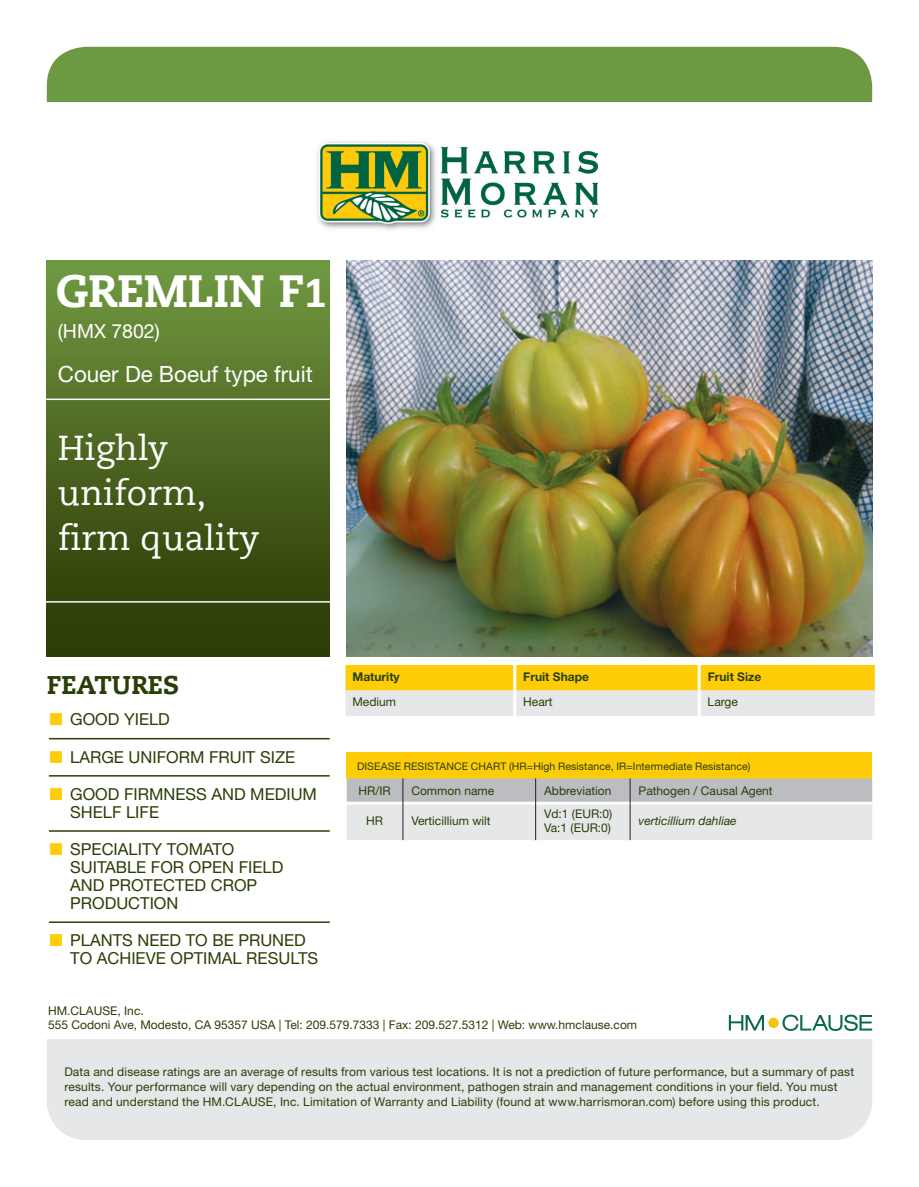
<style>
.page{position:relative;width:919px;height:1187px;background:#fff}
.page>*{position:absolute;margin:0;border:0;box-sizing:border-box;transform-origin:0 0}
.t1{font:45px "Caecilia Heavy Os F";color:#fff}
.t2{font:34.5px/45px "Caecilia Roman Os F";color:#fff}
.t3{font:25.5px "Caecilia Heavy Os F";color:#2b3e07}
.t4{font:22.35px "Helvetica Neue LT Std";color:#fff}
.t5{font:19.5px "Helvetica Neue LT Std";color:#fff}
.t6{font:16.5px/18px "Helvetica Neue LT Std";color:#2b3e07}
.t7{font:12px/15px "Helvetica Neue LT Std";letter-spacing:.01em;color:#2b3e07}
.t8{font:700 12px "Helvetica Neue LT Std";color:#2b3e07}
.t9{font:italic 12px "Helvetica Neue LT Std";color:#2b3e07}
.t10{font:10.5px "Helvetica Neue LT Std";letter-spacing:.01em;color:#2b3e07}
.s1{font-family:"Calibri";font-weight:700}
</style>
<div class="page">
<div style="left:47px;top:1039px;width:825px;height:101px;background:#e6e7e9"></div>
<div style="left:47px;top:47px;width:825px;height:55px;background:#6d9942"></div>
<div style="left:47px;top:261px;width:283px;height:395px;background:linear-gradient(to bottom,#719741,#273602)"></div>
<hr style="left:45px;top:601px;width:291px;height:1px;background:#fff">
<hr style="left:45px;top:398px;width:291px;height:2px;background:#fff">
<svg style="left:345px;top:665px;width:529px;height:51px"></svg>
<hr style="left:513px;top:665px;width:3px;height:25px;background:#fff">
<hr style="left:697px;top:665px;width:3px;height:25px;background:#fff">
<hr style="left:513px;top:690px;width:3px;height:26px;background:#fff">
<hr style="left:697px;top:690px;width:3px;height:26px;background:#fff">
<hr style="left:49px;top:738px;width:281px;height:1px;background:#2b3e07">
<hr style="left:49px;top:775px;width:281px;height:1px;background:#2b3e07">
<hr style="left:49px;top:830px;width:281px;height:1px;background:#2b3e07">
<hr style="left:49px;top:921px;width:281px;height:1px;background:#2b3e07">
<img style="left:347px;top:261px;width:525px;height:395px">
<img style="left:317px;top:141px;width:280px;height:89px">
<svg style="left:728px;top:1015px;width:36px;height:15px"></svg>
<svg style="left:782px;top:1014px;width:90px;height:16px"></svg>
<div style="left:768px;top:1017px;width:10px;height:10px;background:#f3c315;border-radius:50%"></div>
<div style="left:347px;top:751px;width:525px;height:27px;background:#fecd08"></div>
<svg style="left:347px;top:778px;width:525px;height:62px"></svg>
<hr style="left:535px;top:803px;width:1px;height:37px;background:#231f20">
<hr style="left:629px;top:803px;width:1px;height:37px;background:#231f20">
<h1 class="t1" style="left:56px;top:263px;width:273px">GREMLIN F<span class="s1">1</span></h1>
<h3 class="t5" style="left:58px;top:319px;width:103px">(HMX 7802)</h3>
<h3 class="t4" style="left:58px;top:360px;width:256px">Couer De Boeuf type fruit</h3>
<h2 class="t2" style="left:58px;top:426px;width:203px">Highly uniform, firm quality</h2>
<h3 class="t3" style="left:47px;top:669px;width:134px">FEATURES</h3>
<p class="t8" style="left:352px;top:669px;width:49px">Maturity</p>
<p class="t8" style="left:523px;top:669px;width:67px">Fruit Shape</p>
<p class="t8" style="left:707px;top:669px;width:55px">Fruit Size</p>
<p class="t7" style="left:352px;top:694px;width:45px">Medium</p>
<p class="t7" style="left:523px;top:694px;width:31px">Heart</p>
<p class="t7" style="left:707px;top:694px;width:32px">Large</p>
<h3 class="t6" style="left:70px;top:710px;width:101px">GOOD YIELD</h3>
<h3 class="t6" style="left:70px;top:747px;width:226px">LARGE UNIFORM FRUIT SIZE</h3>
<h3 class="t6" style="left:70px;top:784px;width:248px">GOOD FIRMNESS AND MEDIUM<br>SHELF LIFE</h3>
<h3 class="t6" style="left:70px;top:839px;width:214px">SPECIALITY TOMATO<br>SUITABLE FOR OPEN FIELD<br>AND PROTECTED CROP<br>PRODUCTION</h3>
<h3 class="t6" style="left:70px;top:931px;width:249px">PLANTS NEED TO BE PRUNED<br>TO ACHIEVE OPTIMAL RESULTS</h3>
<p class="t10" style="left:357px;top:759px;width:395px">DISEASE RESISTANCE CHART (HR=High Resistance, IR=Intermediate Resistance)</p>
<p class="t7" style="left:358px;top:782px;width:34px">HR/IR</p>
<p class="t7" style="left:411px;top:782px;width:84px">Common name</p>
<p class="t7" style="left:544px;top:782px;width:69px">Abbreviation</p>
<p class="t7" style="left:638px;top:782px;width:136px">Pathogen / Causal Agent</p>
<p class="t7" style="left:366px;top:812px;width:18px">HR</p>
<p class="t7" style="left:411px;top:812px;width:81px">Verticillium wilt</p>
<p class="t7" style="left:544px;top:806px;width:70px;line-height:13.5px">Vd:1 (EUR:0)<br>Va:1 (EUR:0)</p>
<p class="t9" style="left:638px;top:813px;width:100px">verticillium dahliae</p>
<p class="t7" style="left:48px;top:1003px;width:590px;line-height:13.8px">HM.CLAUSE, Inc.<br>555 Codoni Ave, Modesto, CA 95357 USA | Tel: 209.579.7333 | Fax: 209.527.5312 | Web: www.hmclause.com</p>
<p class="t7" style="left:64px;top:1063px;width:791px">Data and disease ratings are an average of results from various test locations. It is not a prediction of future performance, but a summary of past results. Your performance will vary depending on the actual environment, pathogen strain and management conditions in your field. You must read and understand the HM.CLAUSE, Inc. Limitation of Warranty and Liability (found at www.harrismoran.com) before using this product.</p>
</div>
